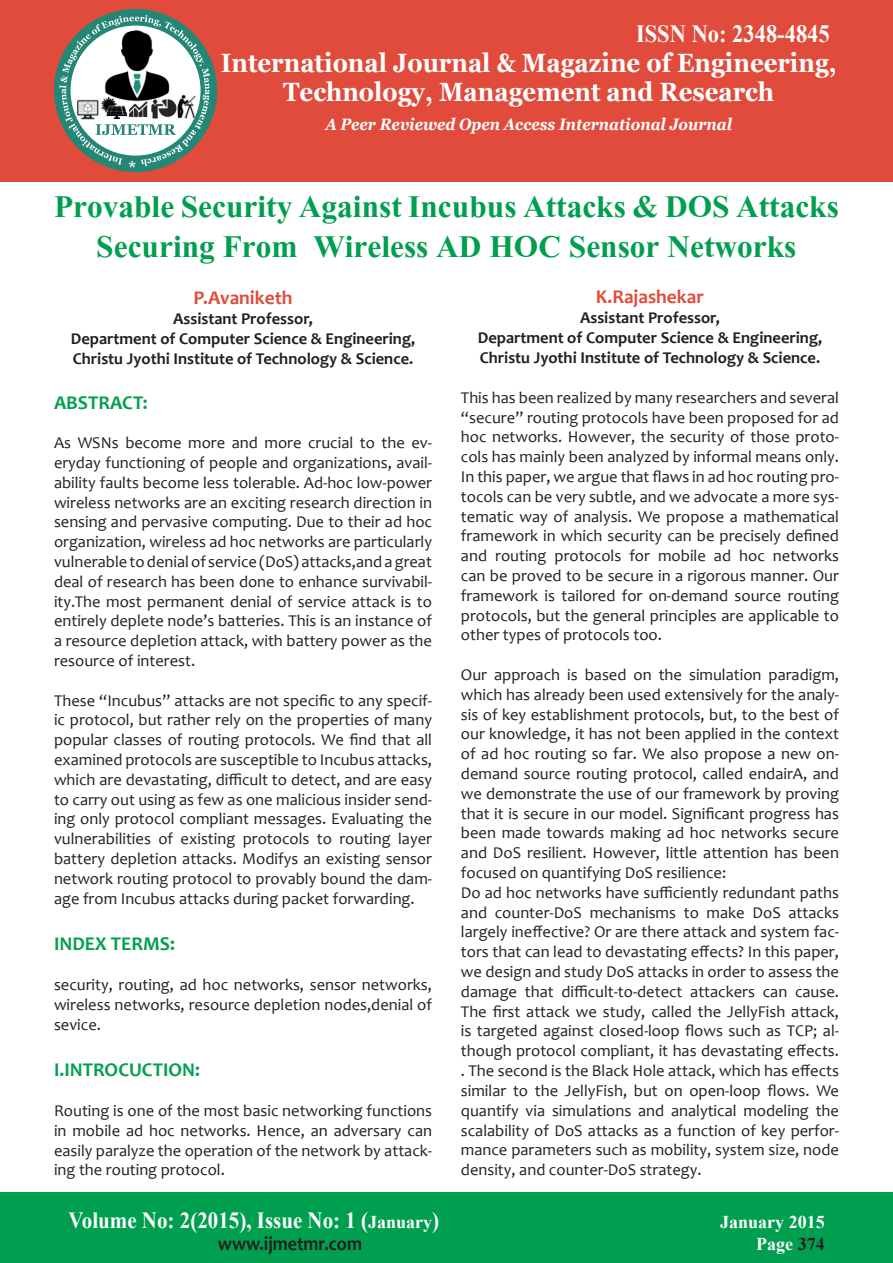
<style>
.page{position:relative;width:893px;height:1263px;background:#fff}
.page>*{position:absolute;margin:0;border:0;box-sizing:border-box;transform-origin:0 0}
.t1{font:700 39px/40.5px "Aparajita";color:#009f4f;text-align:center}
.t2{font:700 26.4px "Georgia";color:#fff;scale:.91 1}
.t3{font:700 24.75px "Times New Roman";color:#fff;scale:.91 1}
.t4{font:700 23.1px "Times New Roman";color:#fff;scale:.91 1}
.t5{font:700 19.8px "Candara";color:#231f20;scale:.91 1}
.t6{font:700 19.5px "Candara";color:#009f4f}
.t7{font:700 19.5px "Candara";color:#e14b3b}
.t8{font:700 18px "Times New Roman";color:#fff}
.t9{font:16.5px/19.8px "Candara";color:#231f20;text-align:justify}
.t10{font:700 16.5px "Candara";color:#231f20}
.t11{font:italic 700 16.5px "Georgia";color:#fff;scale:.91 1}
.s1{font-size:18px}
.s2{color:#231f20}
</style>
<div class="page">
<div style="left:0;top:1193px;width:893px;height:70px;background:#009f4f"></div>
<div style="left:0;top:0;width:893px;height:182px;background:#e14b3b"></div>
<div style="left:54px;top:9px;width:163px;height:163px;background:#248675;border-radius:50%"></div>
<svg style="left:59px;top:15px;width:151px;height:153px"></svg>
<img style="left:150px;top:97px;width:27px;height:23px">
<img style="left:177px;top:94px;width:21px;height:26px">
<img style="left:102px;top:30px;width:72px;height:73px">
<img style="left:75px;top:99px;width:25px;height:21px">
<img style="left:102px;top:97px;width:25px;height:21px">
<p class="t3" style="left:636px;top:16px;width:214px">ISSN No: 2348-4845</p>
<p class="t2" style="left:221px;top:46px;width:678px">International Journal &amp; Magazine of Engineering,</p>
<p class="t2" style="left:283px;top:75px;width:541px">Technology, Management and Research</p>
<p class="t11" style="left:325px;top:113px;width:448px">A Peer Reviewed Open Access International Journal</p>
<p class="t1" style="left:54px;top:190px;width:786px">Provable Security Against Incubus Attacks &amp; DOS Attacks<br>Securing From Wireless AD HOC Sensor Networks</p>
<p class="t7" style="left:193px;top:286px;width:101px">P.Avaniketh</p>
<p class="t10" style="left:173px;top:308px;width:141px">Assistant Professor,</p>
<p class="t10" style="left:71px;top:328px;width:346px">Department of Computer Science &amp; Engineering,</p>
<p class="t10" style="left:73px;top:348px;width:342px">Christu Jyothi Institute of Technology &amp; Science.</p>
<p class="t6" style="left:54px;top:390px;width:95px">ABSTRACT:</p>
<p class="t9" style="left:54px;top:433px;width:380px">As WSNs become more and more crucial to the ev&shy;eryday functioning of people and organizations, avail&shy;ability faults become less tolerable. Ad-hoc low-power wireless networks are an exciting research direction in sensing and pervasive computing. Due to their ad hoc organization, wireless ad hoc networks are particularly vulnerable to denial of service (DoS) attacks,and a great deal of research has been done to enhance survivabil&shy;ity.The most permanent denial of service attack is to entirely deplete node’s batteries. This is an instance of a resource depletion attack, with battery power as the resource of interest.</p>
<p class="t9" style="left:54px;top:690px;width:380px">These “Incubus” attacks are not specific to any specif&shy;ic protocol, but rather rely on the properties of many popular classes of routing protocols. We find that all examined protocols are susceptible to Incubus attacks, which are devastating, difficult to detect, and are easy to carry out using as few as one malicious insider send&shy;ing only protocol compliant messages. Evaluating the vulnerabilities of existing protocols to routing layer battery depletion attacks. Modifys an existing sensor network routing protocol to provably bound the dam&shy;age from Incubus attacks during packet forwarding.</p>
<p class="t6" style="left:54px;top:932px;width:123px">INDEX TERMS:</p>
<p class="t9" style="left:54px;top:975px;width:380px">security, routing, ad hoc networks, sensor networks, wireless networks, resource depletion nodes,denial of sevice.</p>
<p class="t6" style="left:54px;top:1058px;width:147px">I.INTROCUCTION:</p>
<p class="t9" style="left:54px;top:1101px;width:380px">Routing is one of the most basic networking functions in mobile ad hoc networks. Hence, an adversary can easily paralyze the operation of the network by attack&shy;ing the routing protocol.</p>
<p class="t7" style="left:596px;top:285px;width:109px">K.Rajashekar</p>
<p class="t10" style="left:580px;top:307px;width:141px">Assistant Professor,</p>
<p class="t10" style="left:478px;top:327px;width:346px">Department of Computer Science &amp; Engineering,</p>
<p class="t10" style="left:480px;top:347px;width:342px">Christu Jyothi Institute of Technology &amp; Science.</p>
<p class="t9" style="left:461px;top:387px;width:380px">This has been realized by many researchers and several “secure” routing protocols have been proposed for ad hoc networks. However, the security of those proto&shy;cols has mainly been analyzed by informal means only.<br>In this paper, we argue that flaws in ad hoc routing pro&shy;tocols can be very subtle, and we advocate a more sys&shy;tematic way of analysis. We propose a mathematical framework in which security can be precisely defined and routing protocols for mobile ad hoc networks can be proved to be secure in a rigorous manner. Our framework is tailored for on-demand source routing protocols, but the general principles are applicable to other types of protocols too.</p>
<p class="t9" style="left:461px;top:665px;width:380px">Our approach is based on the simulation paradigm, which has already been used extensively for the analy&shy;sis of key establishment protocols, but, to the best of our knowledge, it has not been applied in the context of ad hoc routing so far. We also propose a new on&shy;demand source routing protocol, called endairA, and we demonstrate the use of our framework by proving that it is secure in our model. Significant progress has been made towards making ad hoc networks secure and DoS resilient. However, little attention has been focused on quantifying DoS resilience:</p>
<p class="t9" style="left:461px;top:882px;width:380px">Do ad hoc networks have sufficiently redundant paths and counter-DoS mechanisms to make DoS attacks largely ineffective? Or are there attack and system fac&shy;tors that can lead to devastating effects? In this paper, we design and study DoS attacks in order to assess the damage that difficult-to-detect attackers can cause.<br>The first attack we study, called the JellyFish attack, is targeted against closed-loop flows such as TCP; al&shy;though protocol compliant, it has devastating effects. . The second is the Black Hole attack, which has effects similar to the JellyFish, but on open-loop flows. We quantify via simulations and analytical modeling the scalability of DoS attacks as a function of key perfor&shy;mance parameters such as mobility, system size, node density, and counter-DoS strategy.</p>
<p class="t4" style="left:69px;top:1204px;width:409px">Volume No: 2(2015), Issue No: 1 (<span class="s1">January</span>)</p>
<p class="t8" style="left:720px;top:1210px;width:106px">January 2015</p>
<p class="t5" style="left:218px;top:1231px;width:160px">www.ijmetmr.com</p>
<p class="t8" style="left:756px;top:1231px;width:70px">Page <span class="s2">374</span></p>
</div>
